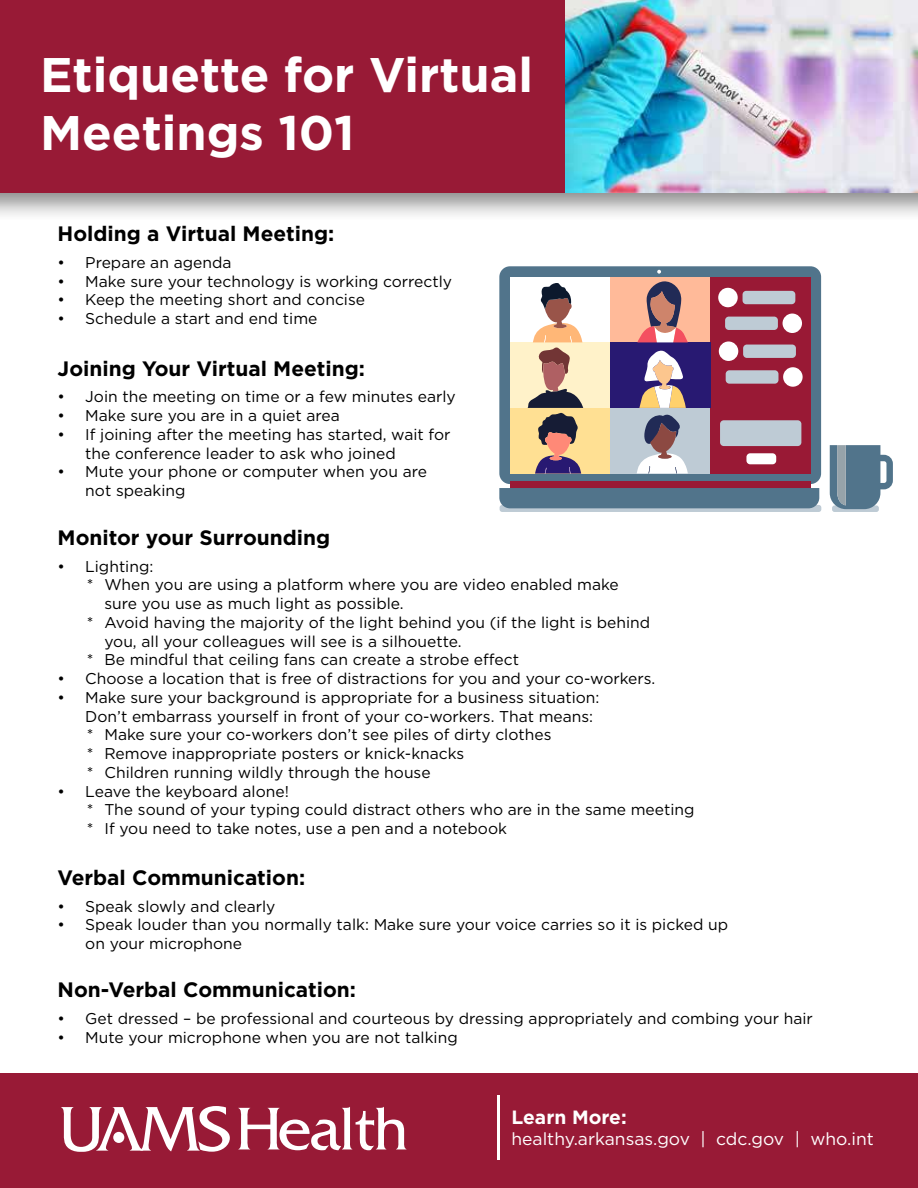
<style>
.page{position:relative;width:918px;height:1188px;background:#fff}
.page>*{position:absolute;margin:0;border:0;box-sizing:border-box;transform-origin:0 0}
.t1{font:700 48.6px/58.2px "Gotham";color:#fff}
.t2{font:700 20.85px "Gotham";color:#000}
.t3{font:700 19.2px "Gotham";color:#fff}
.t4{font:17.4px "Gotham";color:#fff}
.t5{font:15.6px/18.8px "Gotham";color:#000}
</style>
<div class="page">
<div style="left:0;top:0;width:918px;height:222px;background:#000;opacity:.45"></div>
<div style="left:0;top:0;width:918px;height:193px;background:#981a36"></div>
<img style="left:565px;top:0;width:353px;height:193px">
<div style="left:0;top:1074px;width:918px;height:114px;background:#981a36"></div>
<svg style="left:61px;top:1106px;width:169px;height:46px"></svg>
<div style="left:113px;top:1132px;width:11px;height:11px;background:#fff;border-radius:50%"></div>
<svg style="left:238px;top:1107px;width:169px;height:43px"></svg>
<hr style="left:497px;top:1095px;width:3px;height:65px;background:#fff">
<div style="left:499px;top:266px;width:322px;height:218px;background:#51748b;border-radius:11px"></div>
<svg style="left:500px;top:505px;width:321px;height:7px"></svg>
<div style="left:510px;top:277px;width:100px;height:65px;background:#fff"></div>
<div style="left:610px;top:277px;width:100px;height:65px;background:#ffba99"></div>
<div style="left:510px;top:342px;width:100px;height:66px;background:#fff2c9"></div>
<div style="left:510px;top:408px;width:100px;height:65px;background:#ffe093"></div>
<div style="left:610px;top:408px;width:100px;height:65px;background:#becbd5"></div>
<div style="left:710px;top:277px;width:100px;height:196px;background:#991935"></div>
<div style="left:610px;top:342px;width:100px;height:66px;background:#281972"></div>
<svg style="left:657px;top:270px;width:4px;height:4px"></svg>
<svg style="left:637px;top:350px;width:51px;height:123px"></svg>
<svg style="left:637px;top:281px;width:51px;height:61px"></svg>
<svg style="left:527px;top:283px;width:56px;height:191px"></svg>
<div style="left:510px;top:482px;width:300px;height:11px;background:#991935"></div>
<div style="left:499px;top:488px;width:320px;height:20px;background:#51748b"></div>
<svg style="left:832px;top:505px;width:47px;height:7px"></svg>
<svg style="left:830px;top:445px;width:63px;height:64px;background:#7590a1"></svg>
<div style="left:718px;top:288px;width:20px;height:19px;background:#fff;border-radius:50%"></div>
<div style="left:783px;top:314px;width:19px;height:19px;background:#fff;border-radius:50%"></div>
<div style="left:743px;top:291px;width:52px;height:13px;background:#becbd5;border-radius:4px"></div>
<div style="left:725px;top:317px;width:53px;height:13px;background:#becbd5;border-radius:4px"></div>
<div style="left:719px;top:341px;width:19px;height:20px;background:#fff;border-radius:50%"></div>
<div style="left:783px;top:367px;width:20px;height:20px;background:#fff;border-radius:50%"></div>
<div style="left:743px;top:345px;width:53px;height:13px;background:#becbd5;border-radius:4px"></div>
<div style="left:726px;top:370px;width:52px;height:14px;background:#becbd5;border-radius:4px"></div>
<div style="left:720px;top:420px;width:81px;height:26px;background:#becbd5;border-radius:4px"></div>
<div style="left:746px;top:453px;width:30px;height:11px;background:#fff;border-radius:4px"></div>
<h1 class="t1" style="left:40px;top:48px;width:495px">Etiquette for Virtual<br>Meetings 101</h1>
<h2 class="t2" style="left:58px;top:225px;width:278px">Holding a Virtual Meeting:</h2>
<p class="t5" style="left:58px;top:254px;width:175px">• Prepare an agenda</p>
<p class="t5" style="left:58px;top:273px;width:396px">• Make sure your technology is working correctly</p>
<p class="t5" style="left:58px;top:291px;width:309px">• Keep the meeting short and concise</p>
<p class="t5" style="left:58px;top:310px;width:261px">• Schedule a start and end time</p>
<h2 class="t2" style="left:58px;top:359px;width:309px">Joining Your Virtual Meeting:</h2>
<p class="t5" style="left:58px;top:388px;width:400px">• Join the meeting on time or a few minutes early</p>
<p class="t5" style="left:58px;top:407px;width:284px">• Make sure you are in a quiet area</p>
<p class="t5" style="left:85px;top:426px;width:367px;text-indent:-28px">• If joining after the meeting has started, wait for the conference leader to ask who joined</p>
<p class="t5" style="left:85px;top:463px;width:343px;text-indent:-28px">• Mute your phone or computer when you are not speaking</p>
<h2 class="t2" style="left:58px;top:528px;width:274px">Monitor your Surrounding</h2>
<p class="t5" style="left:58px;top:558px;width:97px">• Lighting:</p>
<p class="t5" style="left:87px;top:576px;width:533px">* When you are using a platform where you are video enabled make</p>
<p class="t5" style="left:104px;top:595px;width:301px">sure you use as much light as possible.</p>
<p class="t5" style="left:87px;top:614px;width:565px">* Avoid having the majority of the light behind you (if the light is behind</p>
<p class="t5" style="left:104px;top:633px;width:359px">you, all your colleagues will see is a silhouette.</p>
<p class="t5" style="left:87px;top:651px;width:434px">* Be mindful that ceiling fans can create a strobe effect</p>
<p class="t5" style="left:58px;top:670px;width:599px">• Choose a location that is free of distractions for you and your co-workers.</p>
<p class="t5" style="left:85px;top:689px;width:516px;text-indent:-28px">• Make sure your background is appropriate for a business situation:<br>Don’t embarrass yourself in front of your co-workers. That means: * Make sure your co-workers don’t see piles of dirty clothes<br>* Remove inappropriate posters or knick-knacks<br>* Children running wildly through the house</p>
<p class="t5" style="left:87px;top:783px;width:609px;text-indent:-29px">• Leave the keyboard alone!<br>* The sound of your typing could distract others who are in the same meeting * If you need to take notes, use a pen and a notebook</p>
<h2 class="t2" style="left:58px;top:868px;width:249px">Verbal Communication:</h2>
<p class="t5" style="left:58px;top:898px;width:219px">• Speak slowly and clearly</p>
<p class="t5" style="left:85px;top:916px;width:644px;text-indent:-28px">• Speak louder than you normally talk: Make sure your voice carries so it is picked up on your microphone</p>
<h2 class="t2" style="left:58px;top:981px;width:300px">Non-Verbal Communication:</h2>
<p class="t5" style="left:58px;top:1010px;width:757px">• Get dressed – be professional and courteous by dressing appropriately and combing your hair</p>
<p class="t5" style="left:58px;top:1029px;width:402px">• Mute your microphone when you are not talking</p>
<p class="t3" style="left:512px;top:1108px;width:117px">Learn More:</p>
<p class="t4" style="left:512px;top:1131px;width:364px">healthy.arkansas.gov | cdc.gov | who.int</p>
</div>
